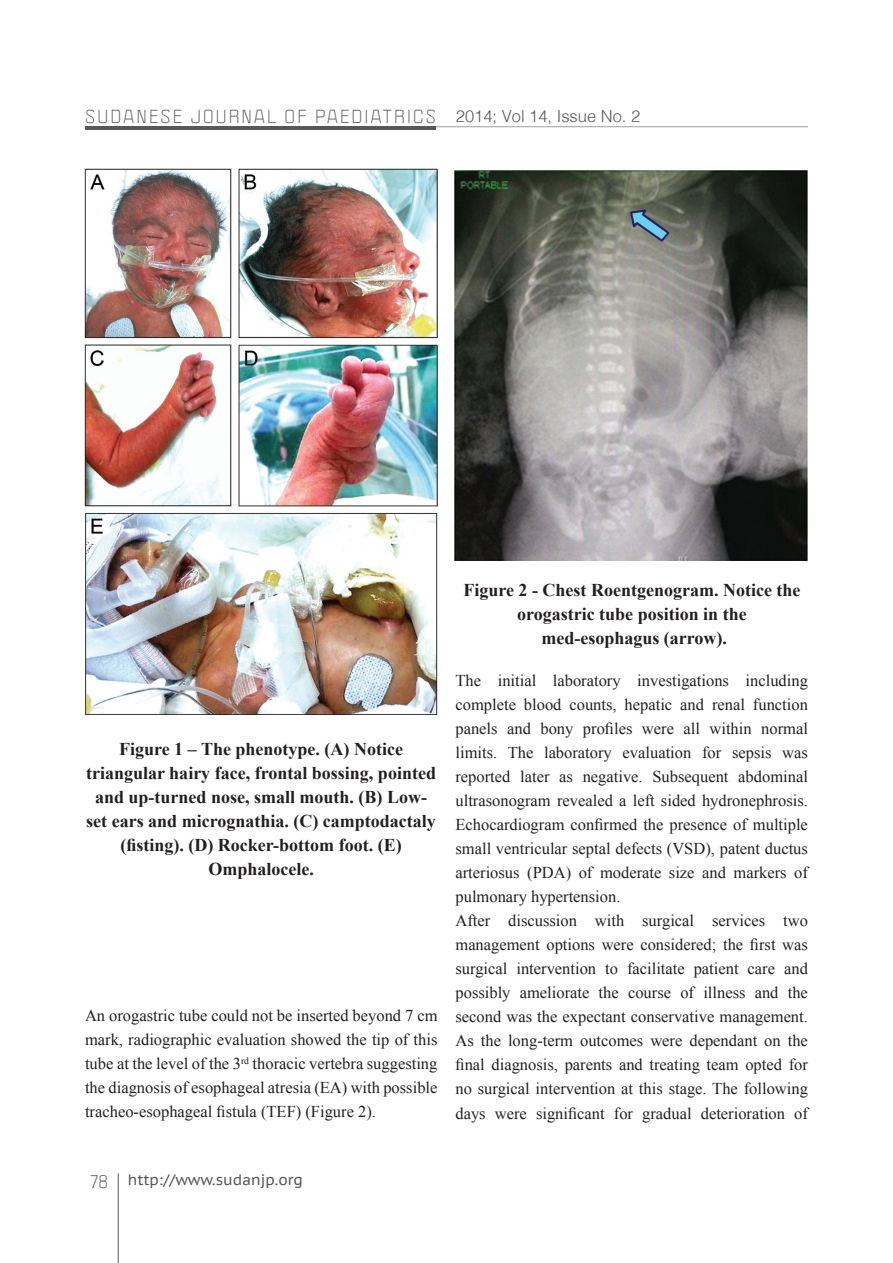
<style>
.page{position:relative;width:893px;height:1263px;background:#fff}
.page>*{position:absolute;margin:0;border:0;box-sizing:border-box;transform-origin:0 0}
.t1{font:700 18px/24px "Times New Roman";color:#231f20;text-align:center}
.t2{font:16.5px/24px "Times New Roman";color:#231f20;text-align:justify}
.t3{font:16.5px "Politica XT";letter-spacing:.135em;color:#57585a}
.t4{font:15px "PT Sans Caption";color:#57585a}
.s1{font-family:"Helvetica";font-weight:300}
.s2{font-family:"Politica XT";font-size:16.5px}
</style>
<div class="page">
<hr style="left:85px;top:126px;width:723px;height:1px;background:#a8a9ad">
<hr style="left:85px;top:126px;width:351px;height:3px;background:#57585a">
<hr style="left:118px;top:1173px;width:1px;height:90px;background:#57585a">
<img style="left:85px;top:169px;width:353px;height:545px">
<img style="left:455px;top:170px;width:353px;height:390px">
<p class="t3" style="left:85px;top:106px;width:557px">SUDANESE JOURNAL OF PAEDIATRICS <span class="s1">2014; Vol 14, Issue No. 2</span></p>
<p class="t1" style="left:86px;top:737px;width:351px">Figure 1 – The phenotype. (A) Notice triangular hairy face, frontal bossing, pointed and up-turned nose, small mouth. (B) Low&shy;set ears and micrognathia. (C) camptodactaly (fisting). (D) Rocker-bottom foot. (E)<br>Omphalocele.</p>
<p class="t2" style="left:85px;top:1004px;width:354px">An orogastric tube could not be inserted beyond 7 cm mark, radiographic evaluation showed the tip of this tube at the level of the 3<sup>rd</sup> thoracic vertebra suggesting the diagnosis of esophageal atresia (EA) with possible tracheo-esophageal fistula (TEF) (Figure 2).</p>
<p class="t1" style="left:463px;top:577px;width:339px">Figure 2 - Chest Roentgenogram. Notice the orogastric tube position in the med-esophagus (arrow).</p>
<p class="t2" style="left:455px;top:668px;width:354px;text-align:left">The initial laboratory investigations including complete blood counts, hepatic and renal function panels and bony profiles were all within normal limits. The laboratory evaluation for sepsis was reported later as negative. Subsequent abdominal ultrasonogram revealed a left sided hydronephrosis.<br>Echocardiogram confirmed the presence of multiple small ventricular septal defects (VSD), patent ductus arteriosus (PDA) of moderate size and markers of pulmonary hypertension.<br>After discussion with surgical services two management options were considered; the first was surgical intervention to facilitate patient care and possibly ameliorate the course of illness and the second was the expectant conservative management.<br>As the long-term outcomes were dependant on the final diagnosis, parents and treating team opted for no surgical intervention at this stage. The following days were significant for gradual deterioration of</p>
<p class="t4" style="left:90px;top:1170px;width:214px"><span class="s2">78</span> http://www.sudanjp.org</p>
</div>
